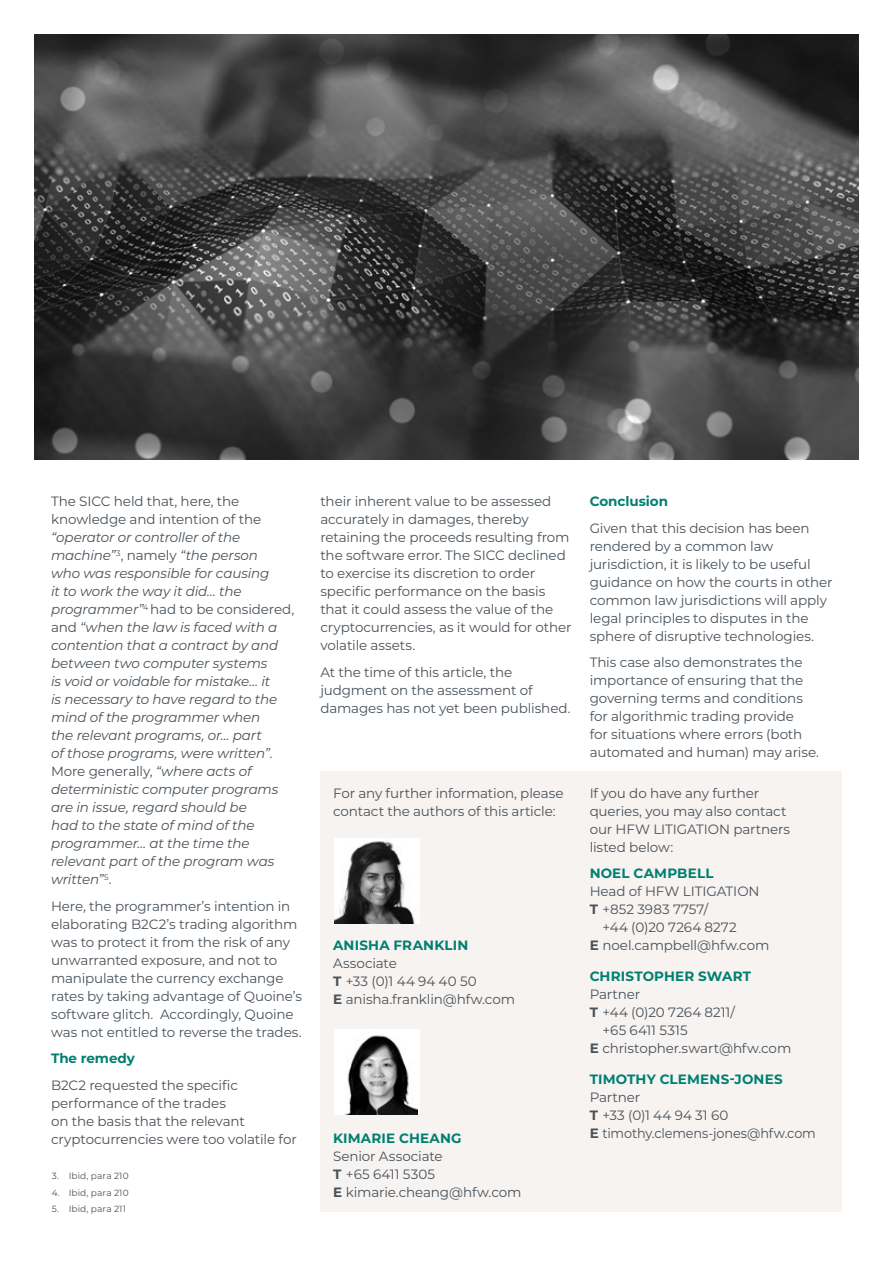
<style>
.page{position:relative;width:893px;height:1263px;background:#fff}
.page>*{position:absolute;margin:0;border:0;box-sizing:border-box;transform-origin:0 0}
.t1{font:13.5px/18px "Montserrat";letter-spacing:-.01em;color:#48525a}
.t2{font:italic 13.5px/18px "Montserrat";letter-spacing:-.01em;color:#48525a}
.t3{font:700 13.5px "Montserrat";letter-spacing:.015em;color:#007f71}
.t4{font:13.5px "Montserrat";letter-spacing:.01em;color:#48525a}
.t5{font:700 13.5px "Montserrat";letter-spacing:-.005em;color:#007f71}
.t6{font:9px "Montserrat";letter-spacing:.015em;color:#48525a}
.s1{font-style:normal}
.s2{font-weight:700}
</style>
<div class="page">
<div style="left:320px;top:772px;width:522px;height:440px;background:#f6f3f1"></div>
<img style="left:334px;top:838px;width:86px;height:86px">
<div style="left:334px;top:1030px;width:86px;height:85px;background:#fff"></div>
<img style="left:344px;top:1035px;width:73px;height:80px">
<img style="left:34px;top:34px;width:825px;height:425px">
<p class="t1" style="left:51px;top:492px;width:212px">The SICC held that, here, the knowledge and intention of the</p>
<p class="t2" style="left:51px;top:528px;width:245px">“operator or controller of the machine”<sup>3</sup><span class="s1">, namely</span> “the person<br>who was responsible for causing<br>it to work the way it did… the programmer”<sup>4</sup> <span class="s1">had to be considered, and</span> “when the law is faced with a contention that a contract by and between two computer systems<br>is void or voidable for mistake… it<br>is necessary to have regard to the mind of the programmer when<br>the relevant programs, or… part<br>of those programs, were written”.<br><span class="s1">More generally,</span> “where acts of deterministic computer programs are in issue, regard should be<br>had to the state of mind of the programmer… at the time the relevant part of the program was written”<sup>5</sup><span class="s1">.</span></p>
<p class="t1" style="left:51px;top:897px;width:253px">Here, the programmer’s intention in elaborating B2C2’s trading algorithm was to protect it from the risk of any unwarranted exposure, and not to manipulate the currency exchange rates by taking advantage of Quoine’s software glitch. Accordingly, Quoine was not entitled to reverse the trades.</p>
<p class="t5" style="left:51px;top:1049px;width:85px">The remedy</p>
<p class="t1" style="left:51px;top:1076px;width:247px">B2C2 requested the specific performance of the trades<br>on the basis that the relevant cryptocurrencies were too volatile for</p>
<p class="t6" style="left:52px;top:1170px;width:79px">3. Ibid, para 210</p>
<p class="t6" style="left:52px;top:1186px;width:79px">4. Ibid, para 210</p>
<p class="t6" style="left:52px;top:1202px;width:76px">5. Ibid, para 211</p>
<p class="t1" style="left:320px;top:492px;width:253px">their inherent value to be assessed accurately in damages, thereby retaining the proceeds resulting from the software error. The SICC declined to exercise its discretion to order specific performance on the basis that it could assess the value of the cryptocurrencies, as it would for other volatile assets.</p>
<p class="t1" style="left:320px;top:662px;width:252px">At the time of this article, the judgment on the assessment of damages has not yet been published.</p>
<p class="t1" style="left:333px;top:783px;width:232px">For any further information, please contact the authors of this article:</p>
<p class="t3" style="left:333px;top:936px;width:137px">ANISHA FRANKLIN</p>
<p class="t1" style="left:333px;top:954px;width:183px">Associate<br><span class="s2">T</span> +33 (0)1 44 94 40 50<br><span class="s2">E</span> anisha.franklin@hfw.com</p>
<p class="t3" style="left:333px;top:1128px;width:130px">KIMARIE CHEANG</p>
<p class="t1" style="left:333px;top:1147px;width:190px">Senior Associate<br><span class="s2">T</span> +65 6411 5305<br><span class="s2">E</span> kimarie.cheang@hfw.com</p>
<p class="t5" style="left:590px;top:492px;width:80px">Conclusion</p>
<p class="t1" style="left:590px;top:518px;width:244px">Given that this decision has been rendered by a common law jurisdiction, it is likely to be useful guidance on how the courts in other common law jurisdictions will apply legal principles to disputes in the sphere of disruptive technologies.</p>
<p class="t1" style="left:590px;top:653px;width:231px">This case also demonstrates the importance of ensuring that the governing terms and conditions for algorithmic trading provide<br>for situations where errors (both automated and human) may arise.</p>
<p class="t1" style="left:590px;top:783px;width:202px">If you do have any further queries, you may also contact our HFW LITIGATION partners listed below:</p>
<p class="t3" style="left:590px;top:863px;width:125px">NOEL CAMPBELL</p>
<p class="t1" style="left:590px;top:882px;width:171px">Head of HFW LITIGATION</p>
<p class="t1" style="left:590px;top:900px;width:120px"><span class="s2">T</span> +852 3983 7757/</p>
<p class="t4" style="left:602px;top:918px;width:136px">+44 (0)20 7264 8272</p>
<p class="t1" style="left:590px;top:936px;width:181px"><span class="s2">E</span> noel.campbell@hfw.com</p>
<p class="t3" style="left:590px;top:966px;width:163px">CHRISTOPHER SWART</p>
<p class="t1" style="left:590px;top:984px;width:52px">Partner</p>
<p class="t1" style="left:590px;top:1002px;width:147px"><span class="s2">T</span> +44 (0)20 7264 8211/</p>
<p class="t4" style="left:602px;top:1021px;width:87px">+65 6411 5315</p>
<p class="t1" style="left:590px;top:1038px;width:203px"><span class="s2">E</span> christopher.swart@hfw.com</p>
<p class="t3" style="left:590px;top:1069px;width:194px">TIMOTHY CLEMENS-JONES</p>
<p class="t1" style="left:590px;top:1087px;width:228px">Partner<br><span class="s2">T</span> +33 (0)1 44 94 31 60<br><span class="s2">E</span> timothy.clemens-jones@hfw.com</p>
</div>
